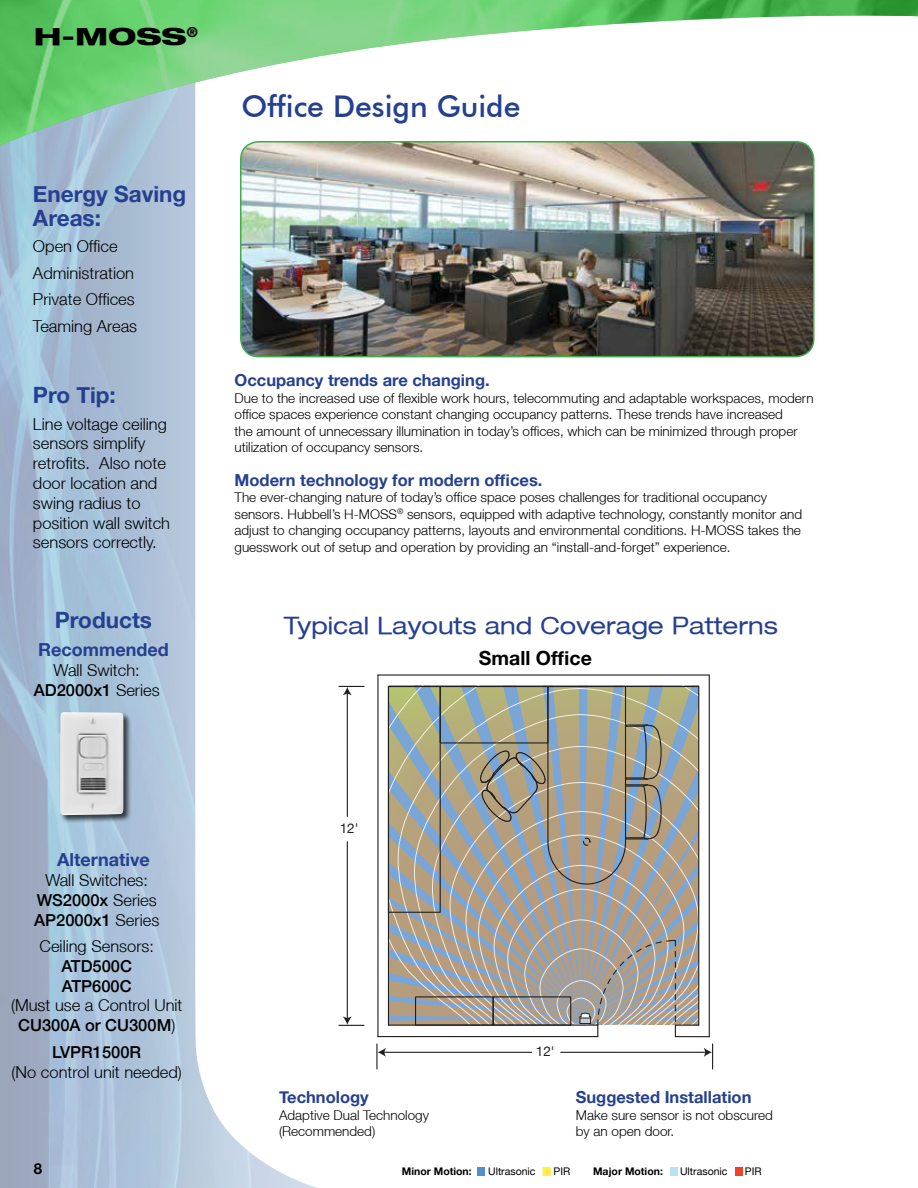
<style>
.page{position:relative;width:918px;height:1188px;background:#fff}
.page>*{position:absolute;margin:0;border:0;box-sizing:border-box;transform-origin:0 0}
.t1{font:500 30px "Futura BT";color:#25408f}
.t2{font:expanded 24px "Helvetica Neue";color:#25408f}
.t3{font:800 expanded 23.7px "Helvetica Neue";color:#000;scale:1.2 1}
.t4{font:700 22.5px/24px "Helvetica Neue";color:#25408f}
.t5{font:700 19.5px "Helvetica Neue";color:#000}
.t6{font:700 18px "Helvetica Neue";color:#25408f}
.t7{font:300 16.5px/19.8px "Helvetica Neue";color:#000;text-align:center}
.t8{font:700 16.5px "Helvetica Neue";color:#25408f}
.t9{font:500 16.5px/19.8px "Helvetica Neue";color:#000}
.t10{font:700 15px "Helvetica Neue";color:#000}
.t11{font:300 13.5px/16.5px "Helvetica Neue";color:#000}
.t12{font:13.5px "Helvetica Neue";color:#221f1f}
.t13{font:10.5px "Helvetica Neue";color:#000}
.t14{font:700 10.5px "Helvetica Neue";color:#000}
.s1{font-weight:500}
</style>
<div class="page">
<img style="left:0;top:151px;width:391px;height:1037px">
<img style="left:0;top:0;width:918px;height:151px">
<div style="left:670px;top:1167px;width:8px;height:8px;background:#b9e0f7"></div>
<div style="left:477px;top:1167px;width:8px;height:8px;background:#5091cd"></div>
<div style="left:543px;top:1167px;width:8px;height:8px;background:#fdec47"></div>
<div style="left:735px;top:1167px;width:8px;height:8px;background:#ef4123"></div>
<svg style="left:332px;top:670px;width:382px;height:407px"></svg>
<svg style="left:379px;top:670px;width:335px;height:357px"></svg>
<svg style="left:699px;top:714px;width:15px;height:313px"></svg>
<hr style="left:347px;top:842px;width:1px;height:177px;background:#221f1f">
<svg style="left:339px;top:1017px;width:25px;height:9px"></svg>
<hr style="left:347px;top:693px;width:1px;height:123px;background:#221f1f">
<svg style="left:339px;top:686px;width:25px;height:9px"></svg>
<hr style="left:376px;top:1044px;width:2px;height:25px;background:#221f1f">
<hr style="left:383px;top:1052px;width:149px;height:1px;background:#221f1f">
<svg style="left:378px;top:1048px;width:8px;height:9px"></svg>
<hr style="left:561px;top:1052px;width:145px;height:1px;background:#221f1f">
<svg style="left:704px;top:1044px;width:9px;height:25px"></svg>
<hr style="left:377px;top:675px;width:2px;height:362px;background:#221f1f">
<hr style="left:709px;top:675px;width:1px;height:362px;background:#221f1f">
<hr style="left:378px;top:1036px;width:220px;height:1px;background:#221f1f">
<hr style="left:378px;top:674px;width:331px;height:2px;background:#221f1f">
<hr style="left:675px;top:1036px;width:34px;height:1px;background:#221f1f">
<svg style="left:389px;top:685px;width:310px;height:352px;background:#a6a59a"></svg>
<div style="left:583px;top:838px;width:8px;height:8px;border:1px dashed #221f1f;border-radius:50%"></div>
<div style="left:493px;top:996px;width:78px;height:30px;border:1px solid #221f1f"></div>
<div style="left:415px;top:996px;width:79px;height:30px;border:1px solid #221f1f"></div>
<hr style="left:388px;top:686px;width:1px;height:339px;background:#221f1f">
<hr style="left:388px;top:1025px;width:210px;height:1px;background:#221f1f">
<hr style="left:388px;top:686px;width:311px;height:1px;background:#221f1f">
<div style="left:388px;top:686px;width:53px;height:227px;border:1px solid #221f1f"></div>
<img style="left:241px;top:142px;width:573px;height:215px">
<div style="left:240px;top:141px;width:574px;height:216px;border:2px solid #41ad49;border-radius:18px"></div>
<div style="left:59px;top:711px;width:73px;height:113px;background:#000;opacity:.7"></div>
<img style="left:60px;top:712px;width:63px;height:103px">
<h3 class="t3" style="left:34px;top:21px;width:138px">H-MOSS<sup>®</sup></h3>
<h3 class="t4" style="left:33px;top:181px;width:155px">Energy Saving<br>Areas:</h3>
<p class="t7" style="left:33px;top:233px;width:106px;line-height:26.5px;text-align:left">Open Office<br>Administration<br>Private Offices<br>Teaming Areas</p>
<h3 class="t4" style="left:33px;top:383px;width:84px">Pro Tip:</h3>
<p class="t7" style="left:33px;top:414px;width:139px;text-align:left">Line voltage ceiling sensors simplify retrofits. Also note door location and swing radius to position wall switch sensors correctly.</p>
<h3 class="t4" style="left:55px;top:608px;width:99px">Products</h3>
<h3 class="t6" style="left:38px;top:639px;width:132px">Recommended</h3>
<p class="t7" style="left:34px;top:660px;width:127px">Wall Switch:<br><span class="s1">AD2000x1</span> Series</p>
<h1 class="t1" style="left:242px;top:88px;width:280px">Office Design Guide</h1>
<p class="t8" style="left:235px;top:370px;width:257px">Occupancy trends are changing.</p>
<p class="t11" style="left:235px;top:390px;width:581px">Due to the increased use of flexible work hours, telecommuting and adaptable workspaces, modern office spaces experience constant changing occupancy patterns. These trends have increased<br>the amount of unnecessary illumination in today’s offices, which can be minimized through proper utilization of occupancy sensors.</p>
<p class="t8" style="left:235px;top:470px;width:309px">Modern technology for modern offices.</p>
<p class="t11" style="left:235px;top:489px;width:569px">The ever-changing nature of today’s office space poses challenges for traditional occupancy sensors. Hubbell’s H-MOSS<sup>®</sup> sensors, equipped with adaptive technology, constantly monitor and adjust to changing occupancy patterns, layouts and environmental conditions. H-MOSS takes the guesswork out of setup and operation by providing an “install-and-forget” experience.</p>
<h2 class="t2" style="left:284px;top:610px;width:496px">Typical Layouts and Coverage Patterns</h2>
<h3 class="t5" style="left:479px;top:646px;width:114px">Small Office</h3>
<h3 class="t6" style="left:57px;top:849px;width:94px">Alternative</h3>
<p class="t7" style="left:34px;top:870px;width:127px">Wall Switches:<br><span class="s1">WS2000x</span> Series<br><span class="s1">AP2000x1</span> Series</p>
<p class="t7" style="left:39px;top:936px;width:116px">Ceiling Sensors:</p>
<p class="t9" style="left:61px;top:956px;width:72px">ATD500C<br>ATP600C</p>
<p class="t7" style="left:11px;top:995px;width:173px">(Must use a Control Unit<br><span class="s1">CU300A or CU300M</span>)</p>
<p class="t9" style="left:52px;top:1042px;width:90px">LVPR1500R</p>
<p class="t7" style="left:12px;top:1061px;width:172px">(No control unit needed)</p>
<p class="t12" style="left:340px;top:821px;width:20px">12'</p>
<p class="t8" style="left:279px;top:1087px;width:91px">Technology</p>
<p class="t11" style="left:279px;top:1106px;width:152px">Adaptive Dual Technology (Recommended)</p>
<p class="t12" style="left:536px;top:1044px;width:20px">12'</p>
<p class="t8" style="left:576px;top:1087px;width:177px">Suggested Installation</p>
<p class="t11" style="left:576px;top:1106px;width:199px">Make sure sensor is not obscured by an open door.</p>
<p class="t10" style="left:34px;top:1159px;width:10px">8</p>
<p class="t14" style="left:402px;top:1165px;width:71px">Minor Motion:</p>
<p class="t13" style="left:488px;top:1165px;width:49px">Ultrasonic</p>
<p class="t13" style="left:554px;top:1165px;width:18px">PIR</p>
<p class="t14" style="left:593px;top:1165px;width:71px">Major Motion:</p>
<p class="t13" style="left:680px;top:1165px;width:49px">Ultrasonic</p>
<p class="t13" style="left:745px;top:1165px;width:18px">PIR</p>
</div>
